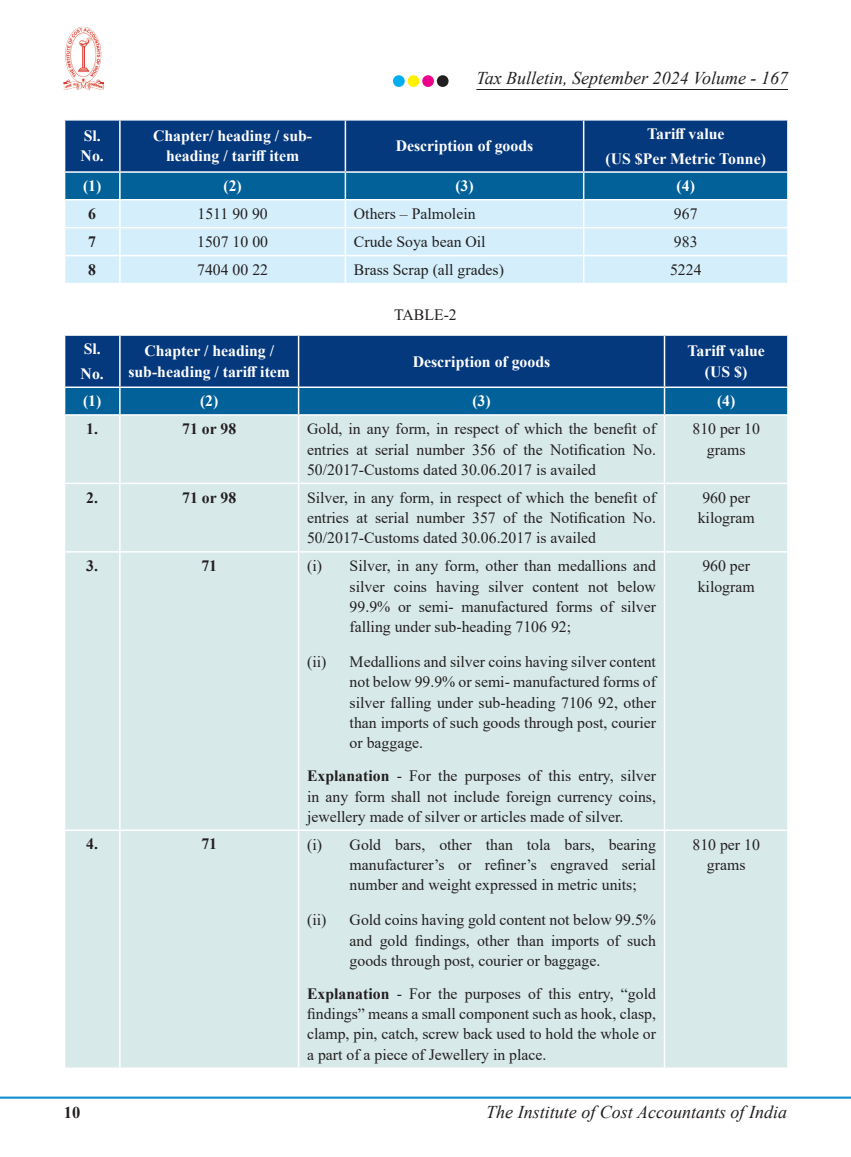
<style>
.page{position:relative;width:851px;height:1157px;background:#fff}
.page>*{position:absolute;margin:0;border:0;box-sizing:border-box;transform-origin:0 0}
.t1{font:italic 18px "Times New Roman";color:#231f20}
.t2{font:700 16.5px "Times New Roman";color:#231f20}
.Table_Body{font:15.75px/20.2px "Times New Roman";color:#231f20;text-align:justify}
.Table_tab_1{font:15.75px/20.2px "Times New Roman";color:#231f20;text-align:justify}
.Table_Body-2{font:700 15.75px/20.2px "Times New Roman";color:#fff;text-align:center}
.Table_Body-3{font:700 15.75px "Times New Roman";color:#231f20}
.Body{font:15.75px "Times New Roman";color:#231f20}
.s1{font-weight:700}
</style>
<div class="page">
<hr style="left:0;top:1096px;width:850px;height:2px;background:#0d8fd0">
<img style="left:64px;top:26px;width:39px;height:64px">
<hr style="left:476px;top:89px;width:311px;height:1px;background:#231f20">
<div style="left:393px;top:75px;width:11px;height:12px;background:#00aeef;border-radius:50%"></div>
<div style="left:407px;top:75px;width:12px;height:12px;background:#fff101;border-radius:50%"></div>
<div style="left:422px;top:75px;width:12px;height:12px;background:#ed028c;border-radius:50%"></div>
<div style="left:437px;top:75px;width:11px;height:12px;background:#231f20;border-radius:50%"></div>
<svg style="left:64px;top:120px;width:724px;height:163px;background:#74a0c4"></svg>
<div style="left:65px;top:416px;width:722px;height:651px;background:#d8e9e9"></div>
<svg style="left:64px;top:335px;width:724px;height:79px;background:#0d4d8b"></svg>
<hr style="left:119px;top:416px;width:2px;height:66px;background:#fff">
<hr style="left:298px;top:416px;width:1px;height:66px;background:#fff">
<hr style="left:663px;top:416px;width:2px;height:66px;background:#fff">
<hr style="left:64px;top:482px;width:56px;height:2px;background:#fff">
<hr style="left:120px;top:482px;width:178px;height:2px;background:#fff">
<hr style="left:119px;top:484px;width:2px;height:67px;background:#fff">
<hr style="left:298px;top:482px;width:366px;height:2px;background:#fff">
<hr style="left:298px;top:484px;width:1px;height:67px;background:#fff">
<hr style="left:664px;top:482px;width:124px;height:2px;background:#fff">
<hr style="left:663px;top:484px;width:2px;height:67px;background:#fff">
<hr style="left:64px;top:551px;width:56px;height:1px;background:#fff">
<hr style="left:120px;top:551px;width:178px;height:1px;background:#fff">
<hr style="left:119px;top:552px;width:2px;height:277px;background:#fff">
<hr style="left:298px;top:551px;width:366px;height:1px;background:#fff">
<hr style="left:298px;top:552px;width:1px;height:277px;background:#fff">
<hr style="left:664px;top:551px;width:124px;height:1px;background:#fff">
<hr style="left:663px;top:552px;width:2px;height:277px;background:#fff">
<hr style="left:298px;top:829px;width:366px;height:2px;background:#fff">
<hr style="left:664px;top:829px;width:124px;height:2px;background:#fff">
<hr style="left:663px;top:831px;width:2px;height:236px;background:#fff">
<hr style="left:64px;top:829px;width:56px;height:2px;background:#fff">
<hr style="left:120px;top:829px;width:178px;height:2px;background:#fff">
<hr style="left:119px;top:831px;width:2px;height:236px;background:#fff">
<hr style="left:298px;top:831px;width:1px;height:236px;background:#fff">
<p class="t1" style="left:476px;top:66px;width:313px">Tax Bulletin, September 2024 Volume - 167</p>
<p class="Table_Body-2" style="left:81px;top:125px;width:25px;text-align:left">Sl.<br>No.</p>
<p class="Table_Body-2" style="left:153px;top:125px;width:160px">Chapter/ heading / sub&shy;heading / tariff item</p>
<p class="Table_Body-2" style="left:396px;top:135px;width:139px">Description of goods</p>
<p class="Table_Body-2" style="left:647px;top:123px;width:79px">Tariff value</p>
<p class="Table_Body-2" style="left:605px;top:148px;width:162px">(US $Per Metric Tonne)</p>
<p class="Table_Body-2" style="left:83px;top:175px;width:20px">(1)</p>
<p class="Table_Body-2" style="left:223px;top:175px;width:20px">(2)</p>
<p class="Table_Body-2" style="left:455px;top:175px;width:20px">(3)</p>
<p class="Table_Body-2" style="left:676px;top:175px;width:20px">(4)</p>
<p class="Table_Body-3" style="left:88px;top:202px;width:9px">6</p>
<p class="Table_Body" style="left:197px;top:203px;width:72px">1511 90 90</p>
<p class="Table_Body" style="left:354px;top:203px;width:123px">Others – Palmolein</p>
<p class="Table_Body" style="left:673px;top:203px;width:25px">967</p>
<p class="Table_Body-3" style="left:88px;top:230px;width:9px">7</p>
<p class="Table_Body" style="left:197px;top:231px;width:72px">1507 10 00</p>
<p class="Table_Body" style="left:354px;top:231px;width:133px">Crude Soya bean Oil</p>
<p class="Table_Body" style="left:673px;top:231px;width:25px">983</p>
<p class="Table_Body-3" style="left:88px;top:258px;width:9px">8</p>
<p class="Table_Body" style="left:197px;top:259px;width:72px">7404 00 22</p>
<p class="Table_Body" style="left:354px;top:259px;width:152px">Brass Scrap (all grades)</p>
<p class="Table_Body" style="left:670px;top:259px;width:33px">5224</p>
<p class="Body" style="left:394px;top:303px;width:64px">TABLE-2</p>
<p class="Table_Body-2" style="left:84px;top:338px;width:19px">Sl.</p>
<p class="Table_Body-2" style="left:81px;top:363px;width:25px">No.</p>
<p class="Table_Body-2" style="left:128px;top:340px;width:163px">Chapter / heading / sub-heading / tariff item</p>
<p class="Table_Body-2" style="left:413px;top:351px;width:139px">Description of goods</p>
<p class="Table_Body-2" style="left:687px;top:340px;width:79px">Tariff value (US $)</p>
<p class="Table_Body-2" style="left:83px;top:390px;width:20px">(1)</p>
<p class="Table_Body-2" style="left:200px;top:390px;width:20px">(2)</p>
<p class="Table_Body-2" style="left:472px;top:390px;width:20px">(3)</p>
<p class="Table_Body-2" style="left:717px;top:390px;width:20px">(4)</p>
<p class="Table_Body-3" style="left:86px;top:417px;width:13px">1.</p>
<p class="Table_Body-3" style="left:182px;top:417px;width:55px">71 or 98</p>
<p class="Table_Body" style="left:307px;top:418px;width:350px">Gold, in any form, in respect of which the benefit of entries at serial number 356 of the Notification No.<br>50/2017-Customs dated 30.06.2017 is availed</p>
<p class="Table_Body" style="left:692px;top:418px;width:69px;text-align:center">810 per 10 grams</p>
<p class="Table_Body-3" style="left:86px;top:486px;width:13px">2.</p>
<p class="Table_Body-3" style="left:182px;top:486px;width:55px">71 or 98</p>
<p class="Table_Body" style="left:307px;top:487px;width:350px">Silver, in any form, in respect of which the benefit of entries at serial number 357 of the Notification No.<br>50/2017-Customs dated 30.06.2017 is availed</p>
<p class="Table_Body" style="left:697px;top:487px;width:58px">960 per kilogram</p>
<p class="Table_Body-3" style="left:86px;top:554px;width:13px">3.</p>
<p class="Table_Body-3" style="left:201px;top:554px;width:17px">71</p>
<p class="Table_tab_1" style="left:349px;top:555px;width:308px;text-indent:-43px">(i) Silver, in any form, other than medallions and silver coins having silver content not below 99.9% or semi- manufactured forms of silver falling under sub-heading 7106 92;</p>
<p class="Table_tab_1" style="left:307px;top:651px;width:21px">(ii)</p>
<p class="Table_tab_1" style="left:349px;top:651px;width:308px">Medallions and silver coins having silver content not below 99.9% or semi- manufactured forms of silver falling under sub-heading 7106 92, other than imports of such goods through post, courier or baggage.</p>
<p class="Table_Body" style="left:307px;top:765px;width:350px"><span class="s1">Explanation</span> - For the purposes of this entry, silver in any form shall not include foreign currency coins, jewellery made of silver or articles made of silver.</p>
<p class="Table_Body" style="left:697px;top:555px;width:58px">960 per kilogram</p>
<p class="Table_Body-3" style="left:86px;top:832px;width:13px">4.</p>
<p class="Table_Body-3" style="left:201px;top:832px;width:17px">71</p>
<p class="Table_tab_1" style="left:349px;top:833px;width:308px;text-indent:-43px">(i) Gold bars, other than tola bars, bearing manufacturer’s or refiner’s engraved serial number and weight expressed in metric units;</p>
<p class="Table_tab_1" style="left:307px;top:909px;width:21px">(ii)</p>
<p class="Table_tab_1" style="left:349px;top:909px;width:308px">Gold coins having gold content not below 99.5% and gold findings, other than imports of such goods through post, courier or baggage.</p>
<p class="Table_Body" style="left:307px;top:983px;width:350px"><span class="s1">Explanation</span> - For the purposes of this entry, “gold findings” means a small component such as hook, clasp, clamp, pin, catch, screw back used to hold the whole or a part of a piece of Jewellery in place.</p>
<p class="Table_Body" style="left:692px;top:833px;width:69px;text-align:center">810 per 10 grams</p>
<p class="t2" style="left:64px;top:1100px;width:18px">10</p>
<p class="t1" style="left:486px;top:1099px;width:302px">The Institute of Cost Accountants of India</p>
</div>
